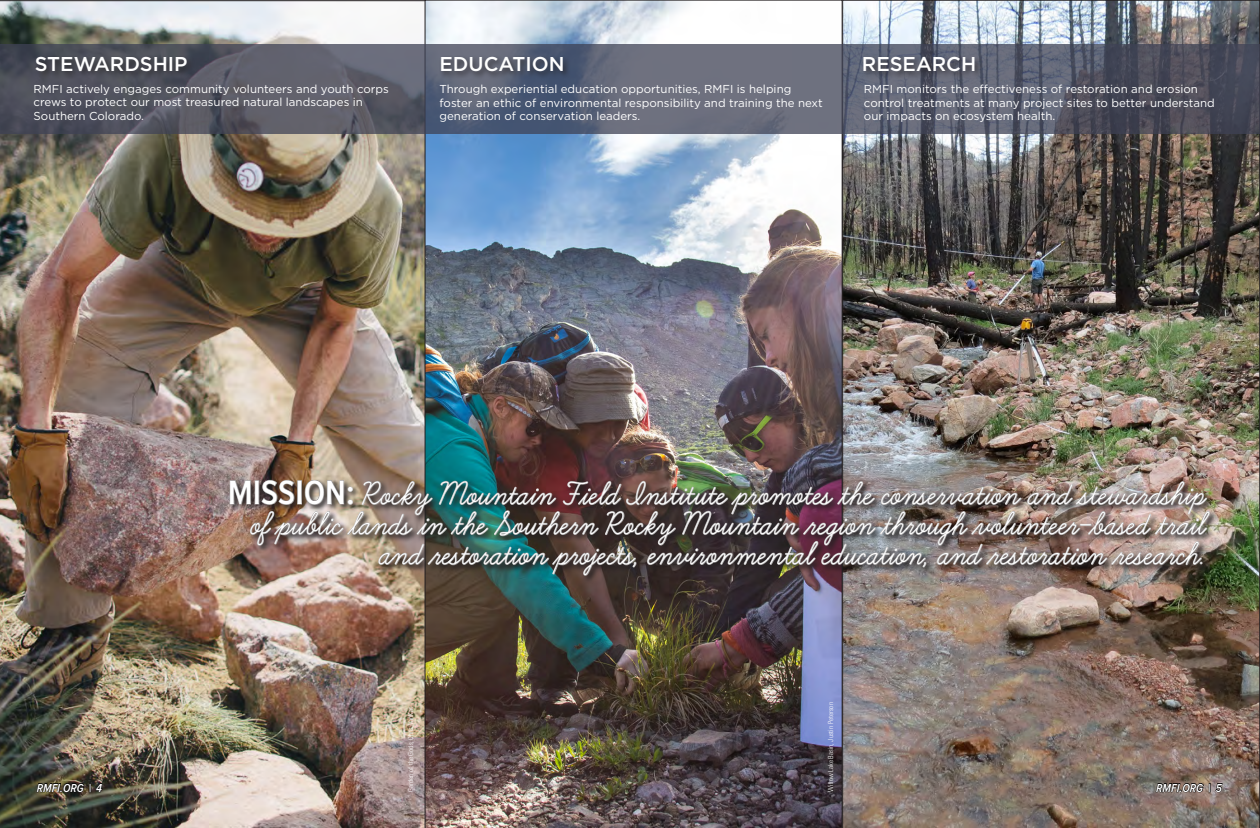
<style>
.page{position:relative;width:1260px;height:828px;background:#fff}
.page>*{position:absolute;margin:0;border:0;box-sizing:border-box;transform-origin:0 0}
.t1{font:700 35px/30px "Learning Curve";color:#fff;text-align:right}
.t2{font:500 20px "Gotham";color:#fff}
.t3{font:italic 600 12px "Proxima Nova Cond";color:#fff}
.t4{font:11.5px/13.8px "Gotham";color:#fff}
.t5{font:300 condensed 7px "Univers LT Std";color:#fff}
.s1{font-family:"Proxima Nova Cond";font-weight:600}
</style>
<div class="page">
<img style="left:0;top:0;width:425px;height:828px">
<img style="left:425px;top:0;width:417px;height:828px">
<img style="left:842px;top:0;width:418px;height:828px">
<svg style="left:0;top:44px;width:1260px;height:90px"></svg>
<div style="left:34px;top:54px;width:161px;height:25px;background:#231f20;opacity:.75"></div>
<div style="left:439px;top:55px;width:132px;height:25px;background:#231f20;opacity:.75"></div>
<div style="left:861px;top:55px;width:122px;height:25px;background:#231f20;opacity:.75"></div>
<div style="left:214px;top:473px;width:1028px;height:110px;background:#fff;opacity:.75"></div>
<svg style="left:36px;top:783px;width:48px;height:9px"></svg>
<svg style="left:90px;top:783px;width:13px;height:9px"></svg>
<svg style="left:1156px;top:783px;width:67px;height:9px"></svg>
<p class="t2" style="left:35px;top:52px;width:154px">STEWARDSHIP</p>
<p class="t2" style="left:439px;top:53px;width:127px">EDUCATION</p>
<p class="t2" style="left:862px;top:53px;width:116px">RESEARCH</p>
<p class="t4" style="left:34px;top:81px;width:357px">RMFI actively engages community volunteers and youth corps crews to protect our most treasured natural landscapes in<br>Southern Colorado.</p>
<p class="t4" style="left:439px;top:82px;width:385px">Through experiential education opportunities, RMFI is helping foster an ethic of environmental responsibility and training the next generation of conservation leaders.</p>
<p class="t4" style="left:864px;top:82px;width:352px">RMFI monitors the effectiveness of restoration and erosion control treatments at many project sites to better understand our impacts on ecosystem health.</p>
<p class="t3" style="left:37px;top:782px;width:67px">RMFI.ORG | 4</p>
<p class="t1" style="left:228px;top:480px;width:981px"><span class="s1">MISSION:</span> Rocky Mountain Field Institute promotes the conservation and stewardship of public lands in the Southern Rocky Mountain region through volunteer-based trail and restoration projects, environmental education, and restoration research.</p>
<p class="t5" style="left:406px;top:792px;width:86px;rotate:-90deg">Garden of the Gods, Chris VanKat</p>
<p class="t5" style="left:826px;top:792px;width:91px;rotate:-90deg">Willow Lake Basin, Justin Peterson</p>
<p class="t3" style="left:1156px;top:782px;width:67px">RMFI.ORG | 5</p>
</div>
